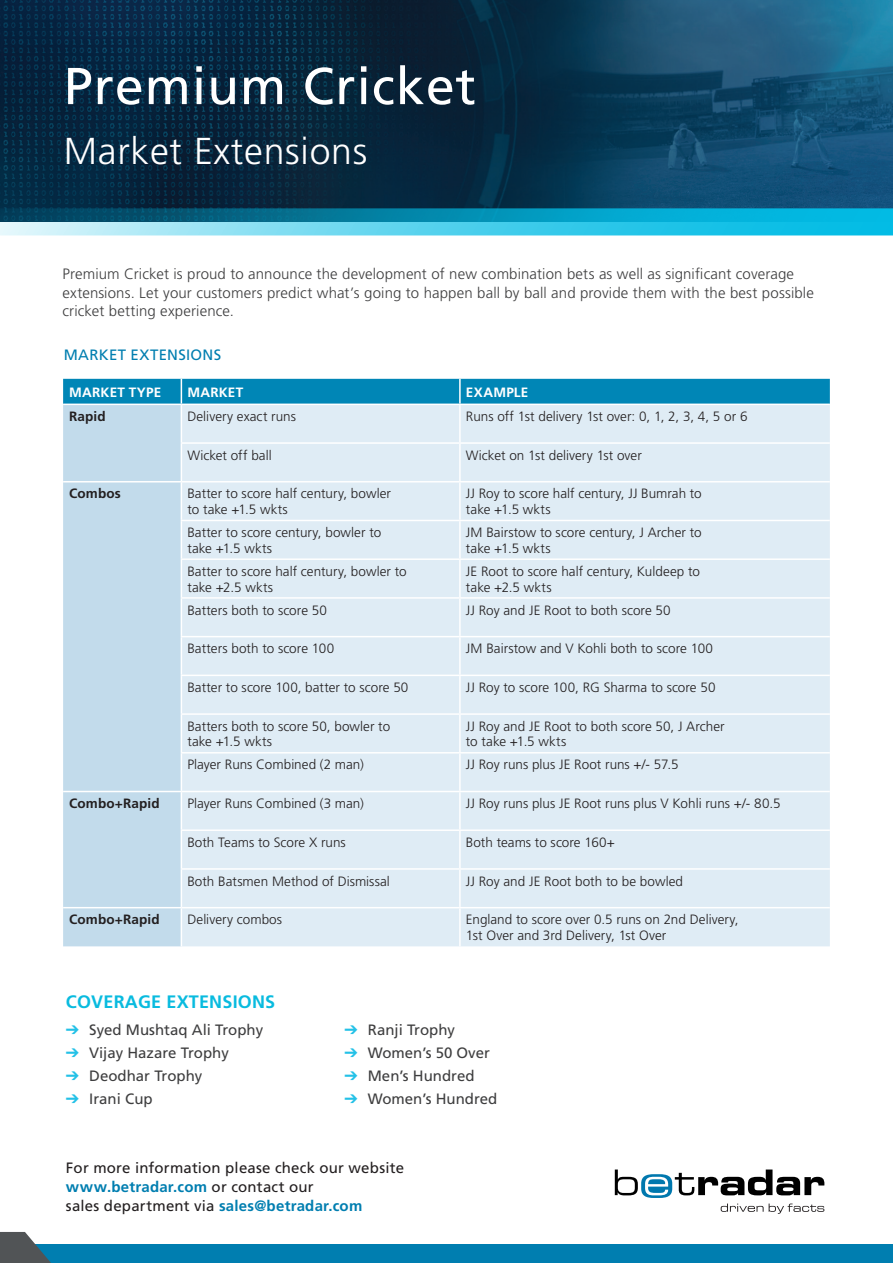
<style>
.page{position:relative;width:893px;height:1263px;background:#fff}
.page>*{position:absolute;margin:0;border:0;box-sizing:border-box;transform-origin:0 0}
.t1{font:51.9px "Frutiger";letter-spacing:.02em;color:#fff}
.t2{font:45px/55.5px "Frutiger";letter-spacing:.02em;color:#fff}
.t3{font:300 37.5px "Frutiger";letter-spacing:.02em;color:#fff}
.t4{font:700 18px "Frutiger";letter-spacing:.01em;color:#09bbdf}
.t5{font:300 15px/18.8px "Frutiger";letter-spacing:.01em;color:#3e3e3f}
.t6{font:15px "Frutiger";color:#3e3e3f}
.t7{font:15px/18.8px "Frutiger";letter-spacing:.015em;color:#231f20}
.t8{font:15px "Frutiger";letter-spacing:.02em;color:#007eb0}
.t9{font:300 13.5px/15.8px "Frutiger";color:#231f20}
.t10{font:700 13.5px "Frutiger";letter-spacing:.01em;color:#231f20}
.t11{font:700 13.5px "Frutiger";letter-spacing:.015em;color:#fff}
.s1{color:#23c1e7}
.s2{font-weight:700;color:#007eb0}
</style>
<div class="page">
<div style="left:3px;top:1244px;width:890px;height:19px;background:#007eb0"></div>
<svg style="left:0;top:1232px;width:51px;height:31px"></svg>
<svg style="left:615px;top:1169px;width:209px;height:45px"></svg>
<img style="left:0;top:0;width:893px;height:208px">
<svg style="left:0;top:208px;width:893px;height:27px;background:#2eaac9"></svg>
<div style="left:63px;top:405px;width:118px;height:541px;background:#c2dbeb"></div>
<div style="left:182px;top:405px;width:648px;height:541px;background:#dfecf5"></div>
<div style="left:63px;top:379px;width:767px;height:25px;background:#0086b6"></div>
<hr style="left:459px;top:379px;width:2px;height:25px;background:#fff">
<hr style="left:459px;top:405px;width:2px;height:37px;background:#fff">
<hr style="left:181px;top:442px;width:279px;height:2px;background:#fff">
<hr style="left:460px;top:442px;width:370px;height:2px;background:#fff">
<hr style="left:459px;top:444px;width:2px;height:37px;background:#fff">
<hr style="left:63px;top:481px;width:118px;height:1px;background:#fff">
<hr style="left:181px;top:481px;width:279px;height:1px;background:#fff">
<hr style="left:460px;top:481px;width:370px;height:1px;background:#fff">
<hr style="left:459px;top:482px;width:2px;height:38px;background:#fff">
<hr style="left:181px;top:520px;width:279px;height:1px;background:#fff">
<hr style="left:460px;top:520px;width:370px;height:1px;background:#fff">
<hr style="left:459px;top:521px;width:2px;height:37px;background:#fff">
<hr style="left:181px;top:558px;width:279px;height:2px;background:#fff">
<hr style="left:460px;top:558px;width:370px;height:2px;background:#fff">
<hr style="left:459px;top:560px;width:2px;height:37px;background:#fff">
<hr style="left:181px;top:597px;width:279px;height:2px;background:#fff">
<hr style="left:460px;top:597px;width:370px;height:2px;background:#fff">
<hr style="left:459px;top:599px;width:2px;height:37px;background:#fff">
<hr style="left:181px;top:636px;width:279px;height:1px;background:#fff">
<hr style="left:460px;top:636px;width:370px;height:1px;background:#fff">
<hr style="left:459px;top:637px;width:2px;height:38px;background:#fff">
<hr style="left:181px;top:675px;width:279px;height:1px;background:#fff">
<hr style="left:460px;top:675px;width:370px;height:1px;background:#fff">
<hr style="left:459px;top:676px;width:2px;height:37px;background:#fff">
<hr style="left:181px;top:713px;width:279px;height:2px;background:#fff">
<hr style="left:460px;top:713px;width:370px;height:2px;background:#fff">
<hr style="left:459px;top:715px;width:2px;height:37px;background:#fff">
<hr style="left:181px;top:752px;width:279px;height:1px;background:#fff">
<hr style="left:460px;top:752px;width:370px;height:1px;background:#fff">
<hr style="left:459px;top:753px;width:2px;height:38px;background:#fff">
<hr style="left:63px;top:791px;width:118px;height:1px;background:#fff">
<hr style="left:181px;top:791px;width:279px;height:1px;background:#fff">
<hr style="left:460px;top:791px;width:370px;height:1px;background:#fff">
<hr style="left:459px;top:792px;width:2px;height:37px;background:#fff">
<hr style="left:181px;top:829px;width:279px;height:2px;background:#fff">
<hr style="left:460px;top:829px;width:370px;height:2px;background:#fff">
<hr style="left:459px;top:831px;width:2px;height:37px;background:#fff">
<hr style="left:181px;top:868px;width:279px;height:2px;background:#fff">
<hr style="left:460px;top:868px;width:370px;height:2px;background:#fff">
<hr style="left:459px;top:870px;width:2px;height:37px;background:#fff">
<hr style="left:63px;top:907px;width:118px;height:1px;background:#fff">
<hr style="left:181px;top:907px;width:279px;height:1px;background:#fff">
<hr style="left:460px;top:907px;width:370px;height:1px;background:#fff">
<hr style="left:459px;top:908px;width:2px;height:38px;background:#fff">
<h1 class="t1" style="left:64px;top:56px;width:414px">Premium Cricket</h1>
<h3 class="t3" style="left:64px;top:130px;width:305px">Market Extensions</h3>
<h2 class="t2" style="left:64px;top:74px;width:365px">Darts Live Match<br>Tracker 3.0</h2>
<p class="t5" style="left:62px;top:264px;width:753px">Premium Cricket is proud to announce the development of new combination bets as well as significant coverage extensions. Let your customers predict what’s going to happen ball by ball and provide them with the best possible cricket betting experience.</p>
<p class="t8" style="left:64px;top:346px;width:159px">MARKET EXTENSIONS</p>
<p class="t11" style="left:69px;top:384px;width:94px">MARKET TYPE</p>
<p class="t11" style="left:187px;top:384px;width:57px">MARKET</p>
<p class="t11" style="left:466px;top:384px;width:64px">EXAMPLE</p>
<p class="t10" style="left:69px;top:408px;width:38px">Rapid</p>
<p class="t9" style="left:187px;top:408px;width:110px">Delivery exact runs</p>
<p class="t9" style="left:466px;top:408px;width:283px">Runs off 1st delivery 1st over: 0, 1, 2, 3, 4, 5 or 6</p>
<p class="t9" style="left:187px;top:447px;width:86px">Wicket off ball</p>
<p class="t9" style="left:466px;top:447px;width:177px">Wicket on 1st delivery 1st over</p>
<p class="t10" style="left:69px;top:486px;width:53px">Combos</p>
<p class="t9" style="left:187px;top:486px;width:205px">Batter to score half century, bowler to take +1.5 wkts</p>
<p class="t9" style="left:466px;top:486px;width:237px">JJ Roy to score half century, JJ Bumrah to take +1.5 wkts</p>
<p class="t9" style="left:187px;top:524px;width:195px">Batter to score century, bowler to take +1.5 wkts</p>
<p class="t9" style="left:466px;top:524px;width:237px">JM Bairstow to score century, J Archer to take +1.5 wkts</p>
<p class="t9" style="left:187px;top:563px;width:221px">Batter to score half century, bowler to take +2.5 wkts</p>
<p class="t9" style="left:466px;top:563px;width:236px">JE Root to score half century, Kuldeep to take +2.5 wkts</p>
<p class="t9" style="left:187px;top:602px;width:141px">Batters both to score 50</p>
<p class="t9" style="left:466px;top:602px;width:206px">JJ Roy and JE Root to both score 50</p>
<p class="t9" style="left:187px;top:641px;width:148px">Batters both to score 100</p>
<p class="t9" style="left:466px;top:641px;width:249px">JM Bairstow and V Kohli both to score 100</p>
<p class="t9" style="left:187px;top:679px;width:223px">Batter to score 100, batter to score 50</p>
<p class="t9" style="left:466px;top:679px;width:251px">JJ Roy to score 100, RG Sharma to score 50</p>
<p class="t9" style="left:187px;top:718px;width:204px">Batters both to score 50, bowler to take +1.5 wkts</p>
<p class="t9" style="left:466px;top:718px;width:260px">JJ Roy and JE Root to both score 50, J Archer to take +1.5 wkts</p>
<p class="t9" style="left:187px;top:757px;width:178px">Player Runs Combined (2 man)</p>
<p class="t9" style="left:466px;top:757px;width:214px">JJ Roy runs plus JE Root runs +/- 57.5</p>
<p class="t10" style="left:69px;top:795px;width:92px">Combo+Rapid</p>
<p class="t9" style="left:187px;top:795px;width:178px">Player Runs Combined (3 man)</p>
<p class="t9" style="left:466px;top:795px;width:316px">JJ Roy runs plus JE Root runs plus V Kohli runs +/- 80.5</p>
<p class="t9" style="left:187px;top:834px;width:160px">Both Teams to Score X runs</p>
<p class="t9" style="left:466px;top:834px;width:151px">Both teams to score 160+</p>
<p class="t9" style="left:187px;top:873px;width:204px">Both Batsmen Method of Dismissal</p>
<p class="t9" style="left:466px;top:873px;width:219px">JJ Roy and JE Root both to be bowled</p>
<p class="t10" style="left:69px;top:911px;width:92px">Combo+Rapid</p>
<p class="t9" style="left:187px;top:912px;width:96px">Delivery combos</p>
<p class="t9" style="left:466px;top:912px;width:274px">England to score over 0.5 runs on 2nd Delivery,<br>1st Over and 3rd Delivery, 1st Over</p>
<h3 class="t4" style="left:66px;top:991px;width:211px">COVERAGE EXTENSIONS</h3>
<p class="t6" style="left:66px;top:1021px;width:199px"><span class="s1">➔</span> Syed Mushtaq Ali Trophy</p>
<p class="t6" style="left:66px;top:1044px;width:164px"><span class="s1">➔</span> Vijay Hazare Trophy</p>
<p class="t6" style="left:66px;top:1067px;width:138px"><span class="s1">➔</span> Deodhar Trophy</p>
<p class="t6" style="left:66px;top:1090px;width:88px"><span class="s1">➔</span> Irani Cup</p>
<p class="t6" style="left:344px;top:1021px;width:112px"><span class="s1">➔</span> Ranji Trophy</p>
<p class="t6" style="left:344px;top:1044px;width:147px"><span class="s1">➔</span> Women’s 50 Over</p>
<p class="t6" style="left:344px;top:1067px;width:132px"><span class="s1">➔</span> Men’s Hundred</p>
<p class="t6" style="left:344px;top:1090px;width:154px"><span class="s1">➔</span> Women’s Hundred</p>
<p class="t7" style="left:66px;top:1158px;width:340px">For more information please check our website <span class="s2">www.betradar.com</span> or contact our<br>sales department via <span class="s2">sales@betradar.com</span></p>
</div>
